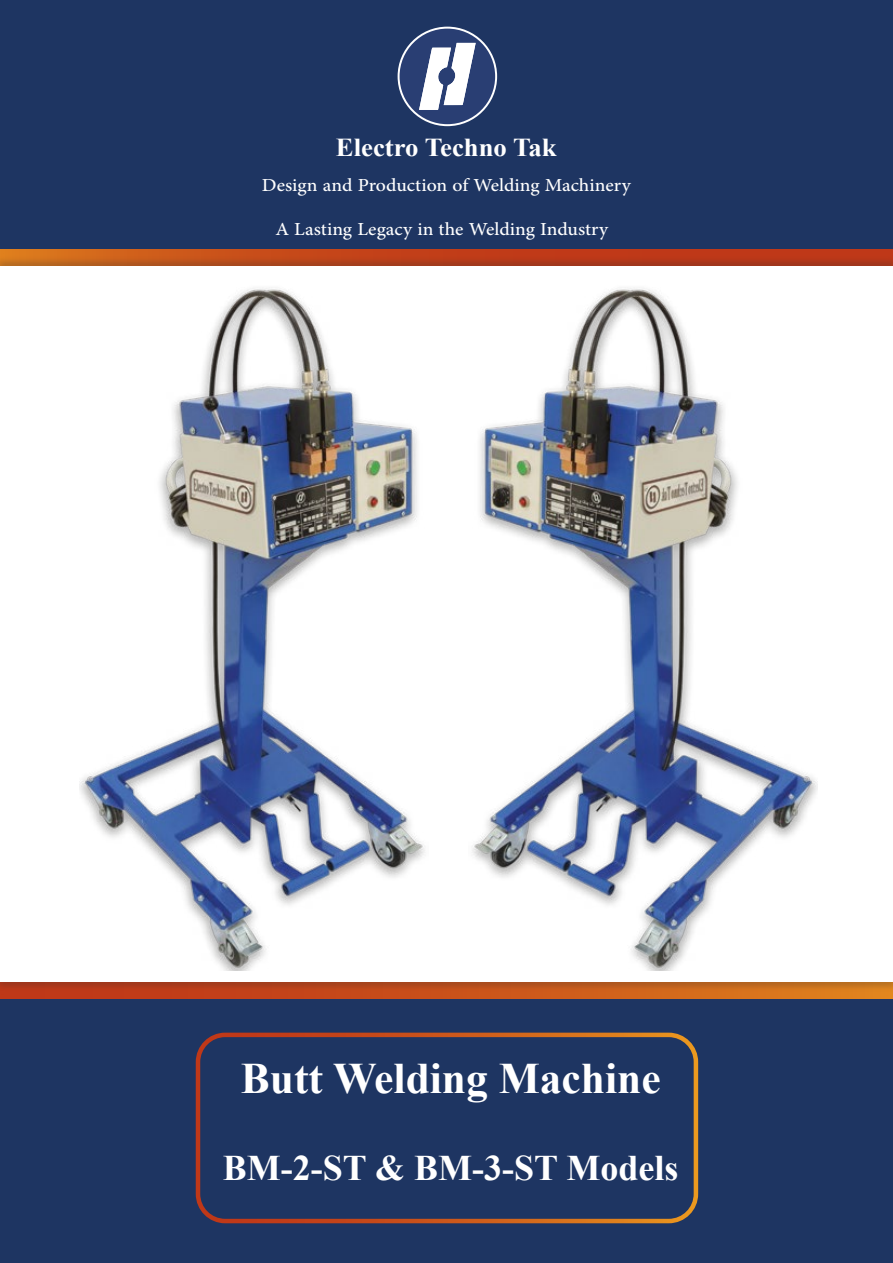
<style>
.page{position:relative;width:893px;height:1263px;background:#1e3562}
.page>*{position:absolute;margin:0;border:0;box-sizing:border-box;transform-origin:0 0}
.t1{font:700 43.5px "Times New Roman";color:#fff}
.t2{font:700 36px "Times New Roman";color:#fff}
.t3{font:25.8px/43.2px "Adobe Arabic";color:#fff;text-align:center;scale:1.04 1}
.t4{font:700 25.8px "Times New Roman";color:#fff;scale:1.04 1}
</style>
<div class="page">
<svg style="left:398px;top:27px;width:99px;height:99px"></svg>
<div style="left:400px;top:29px;width:95px;height:95px;background:#293e73;border-radius:48px"></div>
<svg style="left:419px;top:43px;width:57px;height:67px"></svg>
<img style="left:0;top:249px;width:893px;height:17px">
<img style="left:0;top:981px;width:893px;height:53px">
<div style="left:0;top:266px;width:893px;height:715px;background:#fff"></div>
<img style="left:472px;top:288px;width:345px;height:683px">
<img style="left:80px;top:288px;width:345px;height:683px">
<div style="left:196px;top:1033px;width:502px;height:190px;border:4px solid #fff;border-radius:27px"></div>
<p class="t4" style="left:336px;top:128px;width:214px">Electro Techno Tak</p>
<p class="t3" style="left:262px;top:161px;width:356px">Design and Production of Welding Machinery<br>A Lasting Legacy in the Welding Industry</p>
<h1 class="t1" style="left:241px;top:1047px;width:421px">Butt Welding Machine</h1>
<h2 class="t2" style="left:223px;top:1142px;width:457px">BM-2-ST &amp; BM-3-ST Models</h2>
</div>
